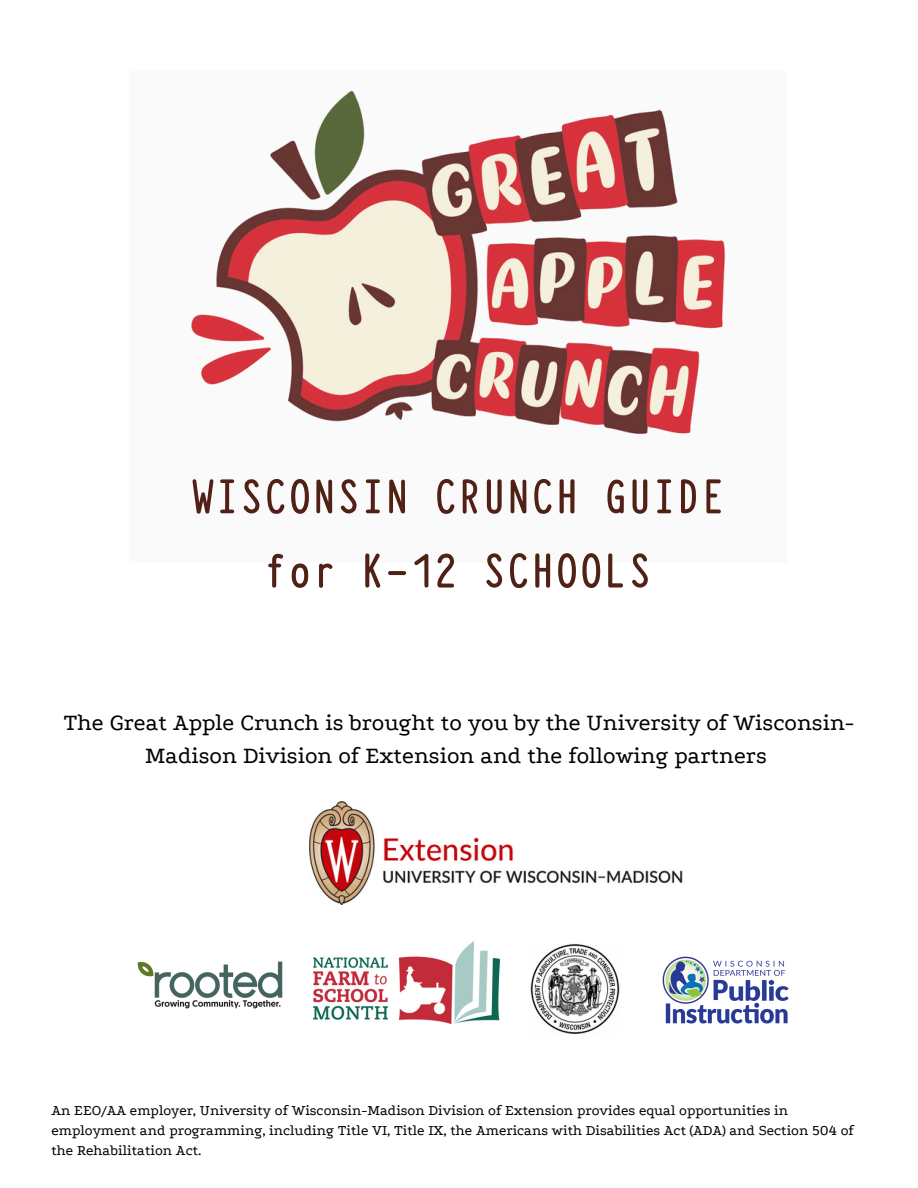
<style>
.page{position:relative;width:918px;height:1188px;background:#fff}
.page>*{position:absolute;margin:0;border:0;box-sizing:border-box;transform-origin:0 0}
.t1{font:700 54px/74.2px "Typewriter Condensed";color:#512116;text-align:center}
.t2{font:24px/33.5px "Podkova";color:#000;text-align:center}
.t3{font:15px/20.2px "Podkova";color:#000}
</style>
<div class="page">
<img style="left:191px;top:90px;width:534px;height:347px">
<img style="left:314px;top:941px;width:185px;height:83px">
<img style="left:530px;top:944px;width:90px;height:90px">
<img style="left:137px;top:957px;width:177px;height:63px">
<img style="left:662px;top:956px;width:127px;height:68px">
<img style="left:309px;top:801px;width:374px;height:104px">
<p class="t1" style="left:191px;top:456px;width:536px">WISCONSIN CRUNCH GUIDE for K-12 SCHOOLS</p>
<p class="t2" style="left:64px;top:706px;width:792px">The Great Apple Crunch is brought to you by the University of Wisconsin-<br>Madison Division of Extension and the following partners</p>
<p class="t3" style="left:51px;top:1100px;width:804px">An EEO/AA employer, University of Wisconsin-Madison Division of Extension provides equal opportunities in employment and programming, including Title VI, Title IX, the Americans with Disabilities Act (ADA) and Section 504 of the Rehabilitation Act.</p>
</div>
